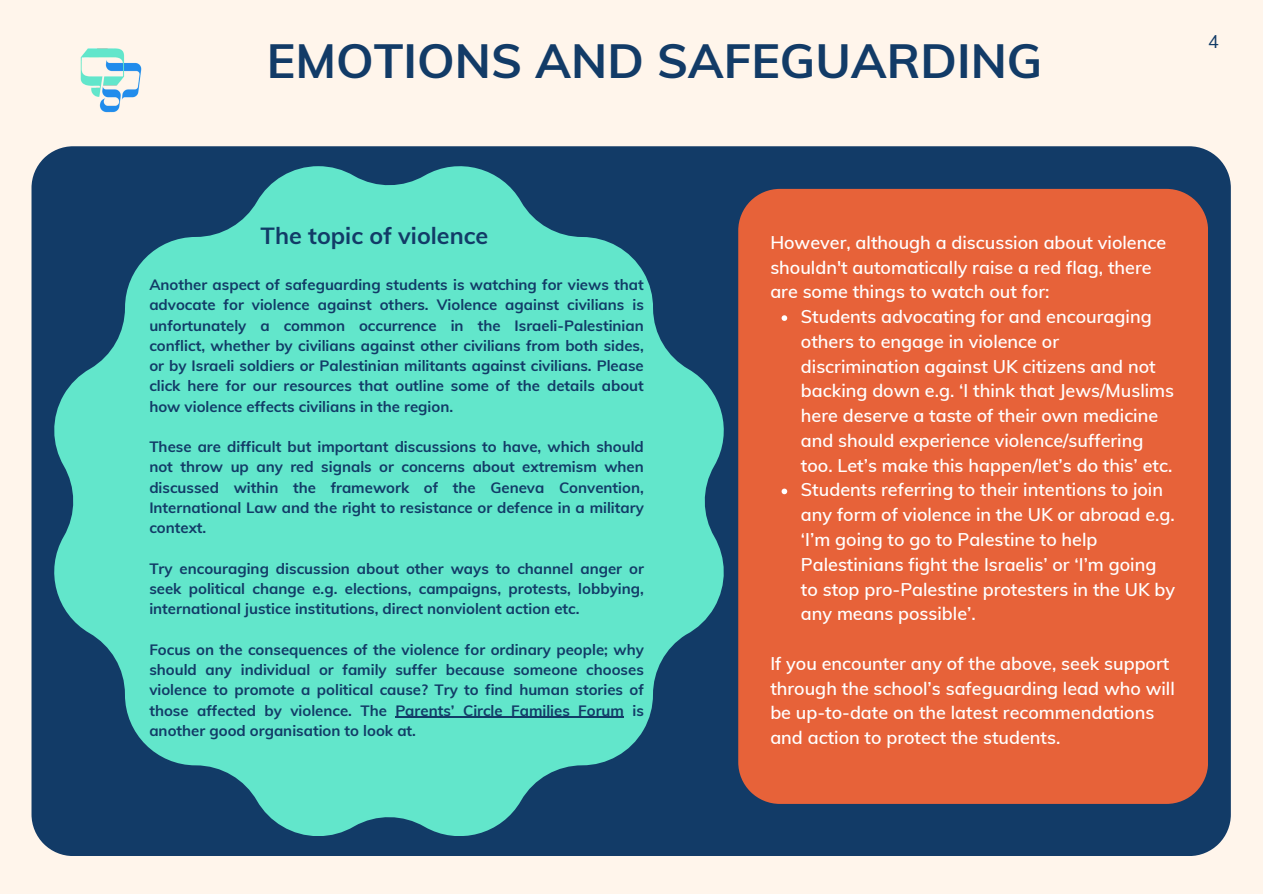
<style>
.page{position:relative;width:1263px;height:894px;background:#fff}
.page>*{position:absolute;margin:0;border:0;box-sizing:border-box;transform-origin:0 0}
.t1{font:700 48px "Muli";color:#123b67}
.t2{font:700 23.25px "Muli";color:#123b67}
.t3{font:600 18px/24.8px "Muli";color:#fff}
.t4{font:18px "Muli";color:#123b67}
.t5{font:700 15px/20.2px "Muli";color:#123b67;text-align:justify}
</style>
<div class="page">
<div style="left:0;top:0;width:1263px;height:893px;background:#fff5eb"></div>
<div style="left:32px;top:146px;width:1199px;height:709px;background:#123b67"></div>
<img style="left:80px;top:48px;width:62px;height:65px">
<svg style="left:54px;top:166px;width:670px;height:669px;background:#4fbeb3"></svg>
<div style="left:738px;top:189px;width:470px;height:614px;background:#e76239"></div>
<hr style="left:395px;top:716px;width:229px;height:1px;background:#123b67">
<svg style="left:782px;top:315px;width:5px;height:6px"></svg>
<svg style="left:782px;top:488px;width:5px;height:6px"></svg>
<p class="t1" style="left:267px;top:30px;width:777px">EMOTIONS AND SAFEGUARDING</p>
<p class="t4" style="left:1208px;top:30px;width:12px">4</p>
<p class="t2" style="left:261px;top:220px;width:229px">The topic of violence</p>
<p class="t5" style="left:149px;top:274px;width:496px">Another aspect of safeguarding students is watching for views that advocate for violence against others. Violence against civilians is unfortunately a common occurrence in the Israeli-Palestinian conflict, whether by civilians against other civilians from both sides, or by Israeli soldiers or Palestinian militants against civilians. Please click here for our resources that outline some of the details about how violence effects civilians in the region.</p>
<p class="t5" style="left:149px;top:436px;width:496px">These are difficult but important discussions to have, which should not throw up any red signals or concerns about extremism when discussed within the framework of the Geneva Convention, International Law and the right to resistance or defence in a military context.</p>
<p class="t5" style="left:149px;top:557px;width:496px">Try encouraging discussion about other ways to channel anger or seek political change e.g. elections, campaigns, protests, lobbying, international justice institutions, direct nonviolent action etc.</p>
<p class="t5" style="left:149px;top:638px;width:496px">Focus on the consequences of the violence for ordinary people; why should any individual or family suffer because someone chooses violence to promote a political cause? Try to find human stories of those affected by violence. The Parents’ Circle Families Forum is another good organisation to look at.</p>
<p class="t3" style="left:770px;top:230px;width:397px">However, although a discussion about violence shouldn't automatically raise a red flag, there are some things to watch out for:</p>
<p class="t3" style="left:801px;top:304px;width:375px">Students advocating for and encouraging others to engage in violence or discrimination against UK citizens and not backing down e.g. ‘I think that Jews/Muslims here deserve a taste of their own medicine and should experience violence/suffering too. Let’s make this happen/let’s do this’ etc.</p>
<p class="t3" style="left:801px;top:477px;width:376px">Students referring to their intentions to join any form of violence in the UK or abroad e.g. ‘I’m going to go to Palestine to help Palestinians fight the Israelis’ or ‘I’m going to stop pro-Palestine protesters in the UK by any means possible’.</p>
<p class="t3" style="left:770px;top:650px;width:406px">If you encounter any of the above, seek support through the school’s safeguarding lead who will be up-to-date on the latest recommendations and action to protect the students.</p>
</div>
